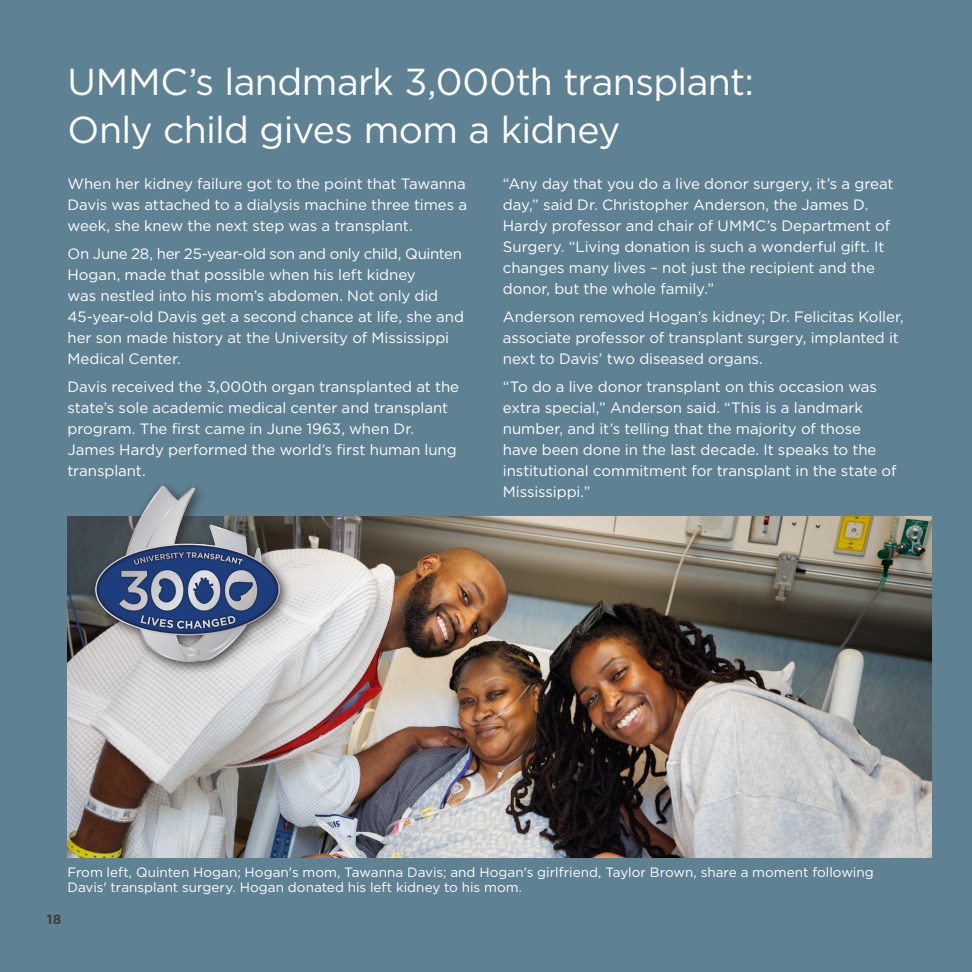
<style>
.page{position:relative;width:972px;height:972px;background:#5f8194}
.page>*{position:absolute;margin:0;border:0;box-sizing:border-box;transform-origin:0 0}
.t1{font:37.5px/47.8px "Gotham";letter-spacing:-.02em;color:#fff}
.text{font:15px/21px "Gotham";letter-spacing:-.005em;color:#fff}
.text-2{font:13.5px/15px "Gotham";color:#fff}
.t2{font:700 13.5px "Gotham";color:#3e3e3f}
</style>
<div class="page">
<img style="left:68px;top:516px;width:864px;height:342px">
<div style="left:88px;top:480px;width:205px;height:196px;background:#231f20;opacity:.81"></div>
<img style="left:95px;top:486px;width:184px;height:176px">
<p class="t1" style="left:68px;top:57px;width:688px">UMMC’s landmark 3,000th transplant:<br>Only child gives mom a kidney</p>
<p class="text" style="left:68px;top:173px;width:401px;text-align:justify">When her kidney failure got to the point that Tawanna Davis was attached to a dialysis machine three times a week, she knew the next step was a transplant.</p>
<p class="text" style="left:68px;top:243px;width:398px">On June 28, her 25-year-old son and only child, Quinten Hogan, made that possible when his left kidney<br>was nestled into his mom’s abdomen. Not only did 45-year-old Davis get a second chance at life, she and her son made history at the University of Mississippi Medical Center.</p>
<p class="text" style="left:68px;top:376px;width:393px">Davis received the 3,000th organ transplanted at the state’s sole academic medical center and transplant program. The first came in June 1963, when Dr.<br>James Hardy performed the world’s first human lung transplant.</p>
<p class="text" style="left:503px;top:173px;width:392px">“Any day that you do a live donor surgery, it’s a great day,” said Dr. Christopher Anderson, the James D.<br>Hardy professor and chair of UMMC’s Department of Surgery. “Living donation is such a wonderful gift. It changes many lives – not just the recipient and the donor, but the whole family.”</p>
<p class="text" style="left:503px;top:306px;width:402px">Anderson removed Hogan’s kidney; Dr. Felicitas Koller, associate professor of transplant surgery, implanted it next to Davis’ two diseased organs.</p>
<p class="text" style="left:503px;top:376px;width:395px">“To do a live donor transplant on this occasion was extra special,” Anderson said. “This is a landmark number, and it’s telling that the majority of those have been done in the last decade. It speaks to the institutional commitment for transplant in the state of Mississippi.”</p>
<p class="t2" style="left:47px;top:911px;width:16px">18</p>
<p class="text-2" style="left:68px;top:865px;width:808px">From left, Quinten Hogan; Hogan's mom, Tawanna Davis; and Hogan's girlfriend, Taylor Brown, share a moment following<br>Davis' transplant surgery. Hogan donated his left kidney to his mom.</p>
</div>
